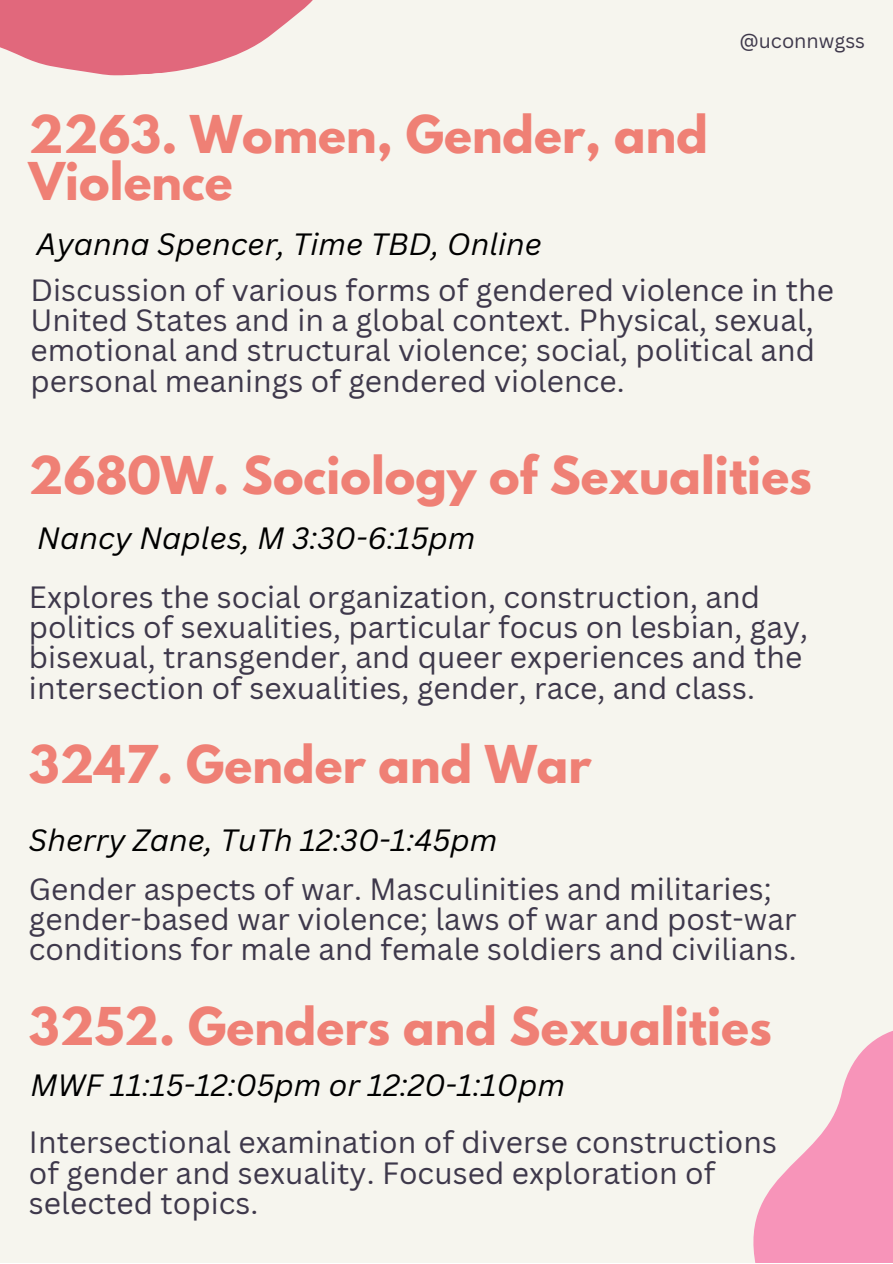
<style>
.page{position:relative;width:893px;height:1264px;background:#fff}
.page>*{position:absolute;margin:0;border:0;box-sizing:border-box;transform-origin:0 0}
.t1{font:700 46.2px/47.2px "League Spartan";color:#ef8075}
.t2{font:30px/30.3px "Canva Sans";color:#3e384b}
.t3{font:italic 30px "Canva Sans";color:#000}
.t4{font:19.8px "Canva Sans";color:#3e384b}
</style>
<div class="page">
<div style="left:0;top:0;width:892px;height:1262px;background:#f6f5ee"></div>
<svg style="left:0;top:0;width:313px;height:76px"></svg>
<svg style="left:753px;top:1031px;width:139px;height:231px;fill:#f794b9"></svg>
<h1 class="t1" style="left:29px;top:117px;width:680px">2263. Women, Gender, and<br>Violence</h1>
<p class="t3" style="left:37px;top:223px;width:507px">Ayanna Spencer, Time TBD, Online</p>
<p class="t4" style="left:739px;top:27px;width:127px">@uconnwgss</p>
<p class="t2" style="left:30px;top:274px;width:804px">Discussion of various forms of gendered violence in the United States and in a global context. Physical, sexual, emotional and structural violence; social, political and personal meanings of gendered violence.</p>
<h1 class="t1" style="left:29px;top:457px;width:784px">2680W. Sociology of Sexualities</h1>
<p class="t3" style="left:37px;top:516px;width:439px">Nancy Naples, M 3:30-6:15pm</p>
<p class="t2" style="left:29px;top:580px;width:780px">Explores the social organization, construction, and politics of sexualities, particular focus on lesbian, gay, bisexual, transgender, and queer experiences and the intersection of sexualities, gender, race, and class.</p>
<h1 class="t1" style="left:29px;top:746px;width:564px">3247. Gender and War</h1>
<p class="t3" style="left:29px;top:818px;width:470px">Sherry Zane, TuTh 12:30-1:45pm</p>
<p class="t2" style="left:29px;top:872px;width:769px">Gender aspects of war. Masculinities and militaries; gender-based war violence; laws of war and post-war conditions for male and female soldiers and civilians.</p>
<h1 class="t1" style="left:29px;top:1008px;width:744px">3252. Genders and Sexualities</h1>
<p class="t3" style="left:30px;top:1064px;width:536px">MWF 11:15-12:05pm or 12:20-1:10pm</p>
<p class="t2" style="left:29px;top:1126px;width:749px">Intersectional examination of diverse constructions of gender and sexuality. Focused exploration of selected topics.</p>
</div>
